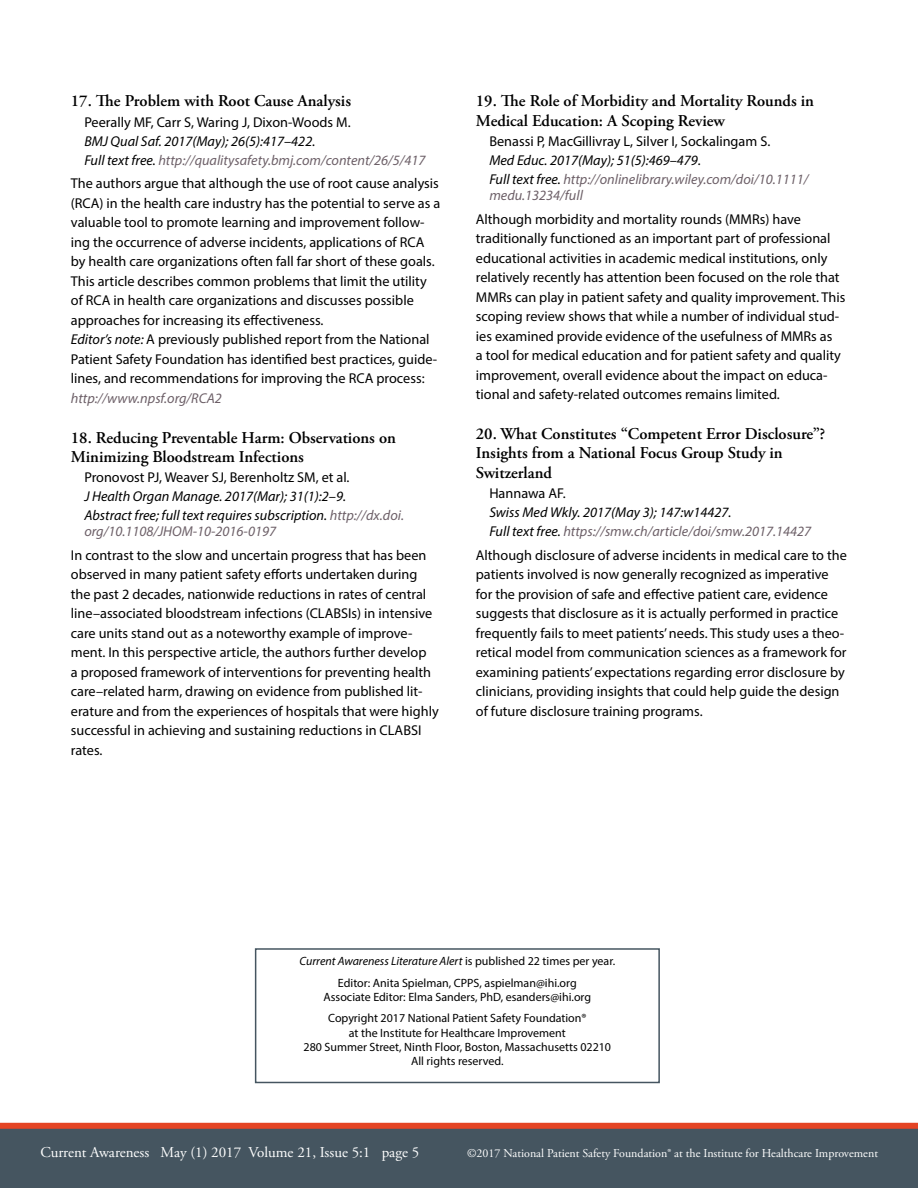
<style>
.page{position:relative;width:918px;height:1188px;background:#fff}
.page>*{position:absolute;margin:0;border:0;box-sizing:border-box;transform-origin:0 0}
.t1{font:600 16.5px/19.5px "Adobe Garamond Pro";color:#000}
.t2{font:15px "Adobe Garamond Pro";color:#fff}
.t3{font:14.25px/19.5px "Myriad Pro";color:#000}
.t4{font:italic 14.25px/19px "Myriad Pro";color:#000}
.t5{font:italic 14.25px "Myriad Pro";color:#6d6068}
.t6{font:12px/21.1px "Myriad Pro";color:#000;text-align:center}
.t7{font:12px "Adobe Garamond Pro";color:#fff}
.s1{color:#6d6068}
.s2{font-style:italic}
</style>
<div class="page">
<div style="left:0;top:1127px;width:918px;height:61px;background:#455560"></div>
<div style="left:255px;top:948px;width:405px;height:135px;border:2px solid #455560"></div>
<div style="left:0;top:1123px;width:918px;height:6px;background:#e44424"></div>
<p class="t1" style="left:71px;top:92px;width:282px">17. The Problem with Root Cause Analysis</p>
<p class="t3" style="left:84px;top:112px;width:268px">Peerally MF, Carr S, Waring J, Dixon-Woods M.</p>
<p class="t4" style="left:84px;top:131px;width:343px">BMJ Qual Saf. 2017(May); 26(5):417–422.<br>Full text free. <span class="s1">http://qualitysafety.bmj.com/content/26/5/417</span></p>
<p class="t3" style="left:71px;top:174px;width:371px">The authors argue that although the use of root cause analysis (RCA) in the health care industry has the potential to serve as a valuable tool to promote learning and improvement follow&shy;ing the occurrence of adverse incidents, applications of RCA by health care organizations often fall far short of these goals.<br>This article describes common problems that limit the utility of RCA in health care organizations and discusses possible approaches for increasing its effectiveness.<br><span class="s2">Editor’s note:</span> A previously published report from the National Patient Safety Foundation has identified best practices, guide&shy;lines, and recommendations for improving the RCA process:</p>
<p class="t5" style="left:71px;top:389px;width:152px">http://www.npsf.org/RCA2</p>
<p class="t1" style="left:71px;top:428px;width:327px">18. Reducing Preventable Harm: Observations on<br>Minimizing Bloodstream Infections</p>
<p class="t3" style="left:84px;top:467px;width:267px">Pronovost PJ, Weaver SJ, Berenholtz SM, et al.</p>
<p class="t4" style="left:84px;top:487px;width:321px">J Health Organ Manage. 2017(Mar); 31(1):2–9.<br>Abstract free; full text requires subscription. <span class="s1">http://dx.doi.</span></p>
<p class="t5" style="left:84px;top:522px;width:193px">org/10.1108/JHOM-10-2016-0197</p>
<p class="t3" style="left:71px;top:545px;width:369px">In contrast to the slow and uncertain progress that has been observed in many patient safety efforts undertaken during the past 2 decades, nationwide reductions in rates of central line–associated bloodstream infections (CLABSIs) in intensive care units stand out as a noteworthy example of improve&shy;ment. In this perspective article, the authors further develop<br>a proposed framework of interventions for preventing health care–related harm, drawing on evidence from published lit&shy;erature and from the experiences of hospitals that were highly successful in achieving and sustaining reductions in CLABSI rates.</p>
<p class="t1" style="left:476px;top:92px;width:340px">19. The Role of Morbidity and Mortality Rounds in<br>Medical Education: A Scoping Review</p>
<p class="t3" style="left:489px;top:131px;width:282px">Benassi P, MacGillivray L, Silver I, Sockalingam S.</p>
<p class="t4" style="left:489px;top:150px;width:321px">Med Educ. 2017(May); 51(5):469–479.<br>Full text free. <span class="s1">http://onlinelibrary.wiley.com/doi/10.1111/</span></p>
<p class="t5" style="left:489px;top:186px;width:95px">medu.13234/full</p>
<p class="t3" style="left:476px;top:209px;width:371px">Although morbidity and mortality rounds (MMRs) have traditionally functioned as an important part of professional educational activities in academic medical institutions, only relatively recently has attention been focused on the role that MMRs can play in patient safety and quality improvement. This scoping review shows that while a number of individual stud&shy;ies examined provide evidence of the usefulness of MMRs as<br>a tool for medical education and for patient safety and quality improvement, overall evidence about the impact on educa&shy;tional and safety-related outcomes remains limited.</p>
<p class="t1" style="left:476px;top:424px;width:351px">20. What Constitutes “Competent Error Disclosure”?<br>Insights from a National Focus Group Study in<br>Switzerland</p>
<p class="t3" style="left:489px;top:483px;width:78px">Hannawa AF.</p>
<p class="t4" style="left:489px;top:502px;width:323px">Swiss Med Wkly. 2017(May 3); 147:w14427.<br>Full text free. <span class="s1">https://smw.ch/article/doi/smw.2017.14427</span></p>
<p class="t3" style="left:476px;top:545px;width:373px">Although disclosure of adverse incidents in medical care to the patients involved is now generally recognized as imperative for the provision of safe and effective patient care, evidence suggests that disclosure as it is actually performed in practice frequently fails to meet patients’ needs. This study uses a theo&shy;retical model from communication sciences as a framework for examining patients’ expectations regarding error disclosure by clinicians, providing insights that could help guide the design of future disclosure training programs.</p>
<p class="t6" style="left:300px;top:951px;width:317px"><span class="s2">Current Awareness Literature Alert</span> is published 22 times per year.<br>Editor: Anita Spielman, CPPS, aspielman@ihi.org</p>
<p class="t6" style="left:324px;top:986px;width:269px">Associate Editor: Elma Sanders, PhD, esanders@ihi.org<br>Copyright 2017 National Patient Safety Foundation®</p>
<p class="t6" style="left:304px;top:1025px;width:309px;line-height:14.4px">at the Institute for Healthcare Improvement<br>280 Summer Street, Ninth Floor, Boston, Massachusetts 02210<br>All rights reserved.</p>
<p class="t2" style="left:40px;top:1144px;width:380px">Current Awareness May (1) 2017 Volume 21, Issue 5:1 page 5</p>
<p class="t7" style="left:467px;top:1146px;width:412px">©2017 National Patient Safety Foundation® at the Institute for Healthcare Improvement</p>
</div>
